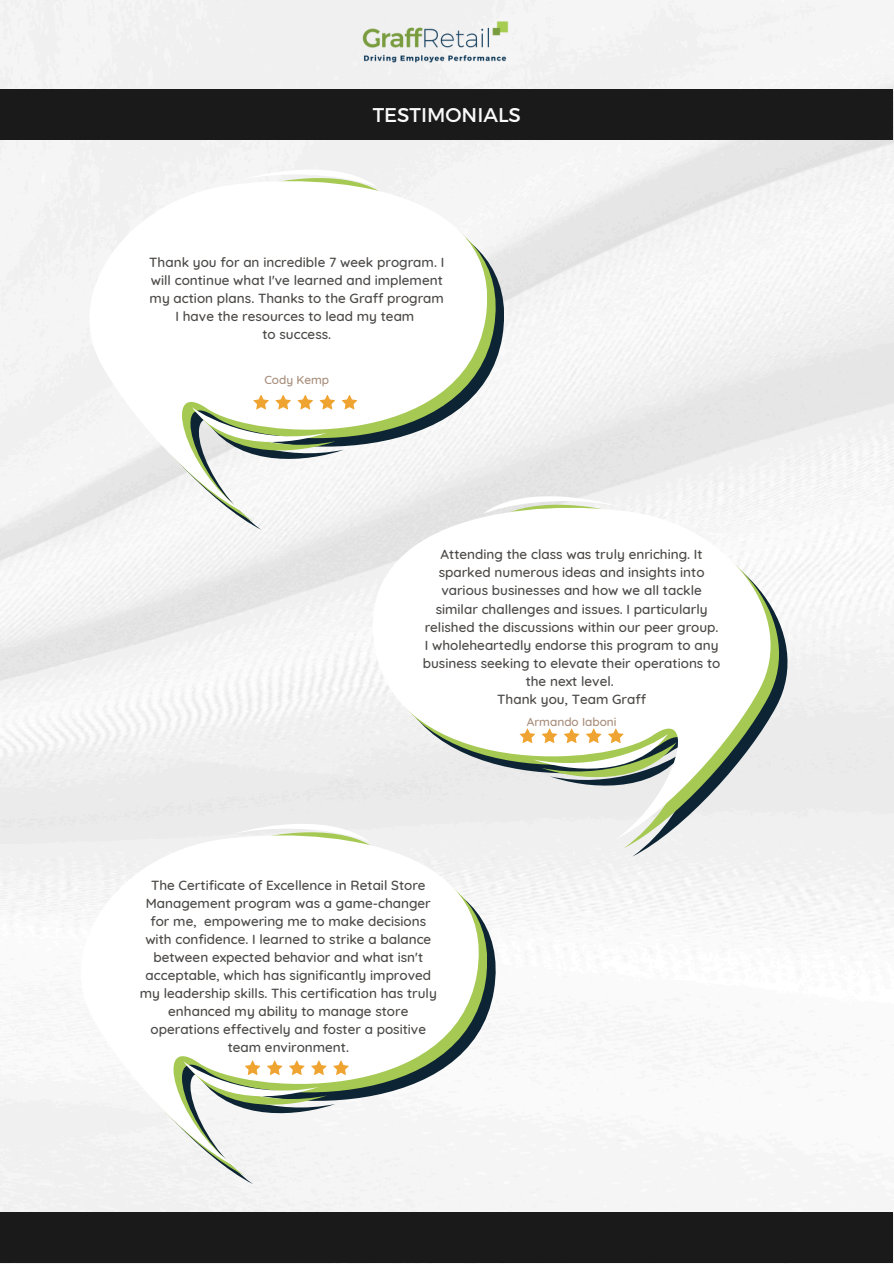
<style>
.page{position:relative;width:894px;height:1264px;background:#fff}
.page>*{position:absolute;margin:0;border:0;box-sizing:border-box;transform-origin:0 0}
.t1{font:19.8px "Montserrat";color:#fafafa}
.t2{font:500 13.5px/18px "Quicksand";color:#4b4947;text-align:center}
.t3{font:500 11.85px "Quicksand";color:#a78d7b}
</style>
<div class="page">
<img style="left:0;top:0;width:893px;height:1263px">
<div style="left:1px;top:89px;width:891px;height:51px;background:#1a1a1a"></div>
<img style="left:350px;top:10px;width:171px;height:64px">
<div style="left:0;top:1212px;width:892px;height:51px;background:#1a1a1a"></div>
<svg style="left:106px;top:186px;width:397px;height:344px;fill:#f5f5f5"></svg>
<svg style="left:98px;top:178px;width:397px;height:343px;fill:#f4f4f4"></svg>
<svg style="left:89px;top:169px;width:397px;height:344px"></svg>
<svg style="left:253px;top:395px;width:16px;height:14px"></svg>
<svg style="left:275px;top:395px;width:16px;height:14px"></svg>
<svg style="left:297px;top:395px;width:16px;height:14px"></svg>
<svg style="left:319px;top:395px;width:16px;height:14px"></svg>
<svg style="left:341px;top:395px;width:16px;height:14px"></svg>
<svg style="left:495px;top:513px;width:291px;height:343px;fill:#f0f0f0"></svg>
<svg style="left:486px;top:504px;width:292px;height:344px;fill:#f0f0f0"></svg>
<svg style="left:373px;top:496px;width:396px;height:343px"></svg>
<svg style="left:519px;top:728px;width:16px;height:15px"></svg>
<svg style="left:541px;top:728px;width:16px;height:15px"></svg>
<svg style="left:563px;top:728px;width:16px;height:15px"></svg>
<svg style="left:586px;top:728px;width:15px;height:15px"></svg>
<svg style="left:608px;top:728px;width:15px;height:15px"></svg>
<svg style="left:98px;top:840px;width:397px;height:343px;fill:#f5f5f5"></svg>
<svg style="left:89px;top:832px;width:397px;height:343px;fill:#f5f5f5"></svg>
<svg style="left:81px;top:823px;width:397px;height:343px"></svg>
<svg style="left:245px;top:1060px;width:15px;height:15px"></svg>
<svg style="left:267px;top:1060px;width:15px;height:15px"></svg>
<svg style="left:289px;top:1060px;width:15px;height:15px"></svg>
<svg style="left:311px;top:1060px;width:15px;height:15px"></svg>
<svg style="left:333px;top:1060px;width:16px;height:15px"></svg>
<p class="t1" style="left:372px;top:102px;width:150px">TESTIMONIALS</p>
<p class="t2" style="left:149px;top:253px;width:296px">Thank you for an incredible 7 week program. I will continue what I've learned and implement my action plans. Thanks to the Graff program I have the resources to lead my team</p>
<h1 class="t2" style="left:262px;top:325px;width:70px">to success.</h1>
<p class="t3" style="left:264px;top:372px;width:66px">Cody Kemp</p>
<h2 class="t2" style="left:422px;top:545px;width:299px">Attending the class was truly enriching. It sparked numerous ideas and insights into various businesses and how we all tackle similar challenges and issues. I particularly relished the discussions within our peer group.<br>I wholeheartedly endorse this program to any business seeking to elevate their operations to the next level.</h2>
<p class="t2" style="left:497px;top:689px;width:150px">Thank you, Team Graff</p>
<p class="t3" style="left:526px;top:714px;width:91px">Armando Iaboni</p>
<p class="t2" style="left:140px;top:876px;width:298px">The Certificate of Excellence in Retail Store Management program was a game-changer for me, empowering me to make decisions with confidence. I learned to strike a balance between expected behavior and what isn't acceptable, which has significantly improved my leadership skills. This certification has truly enhanced my ability to manage store operations effectively and foster a positive team environment.</p>
</div>
